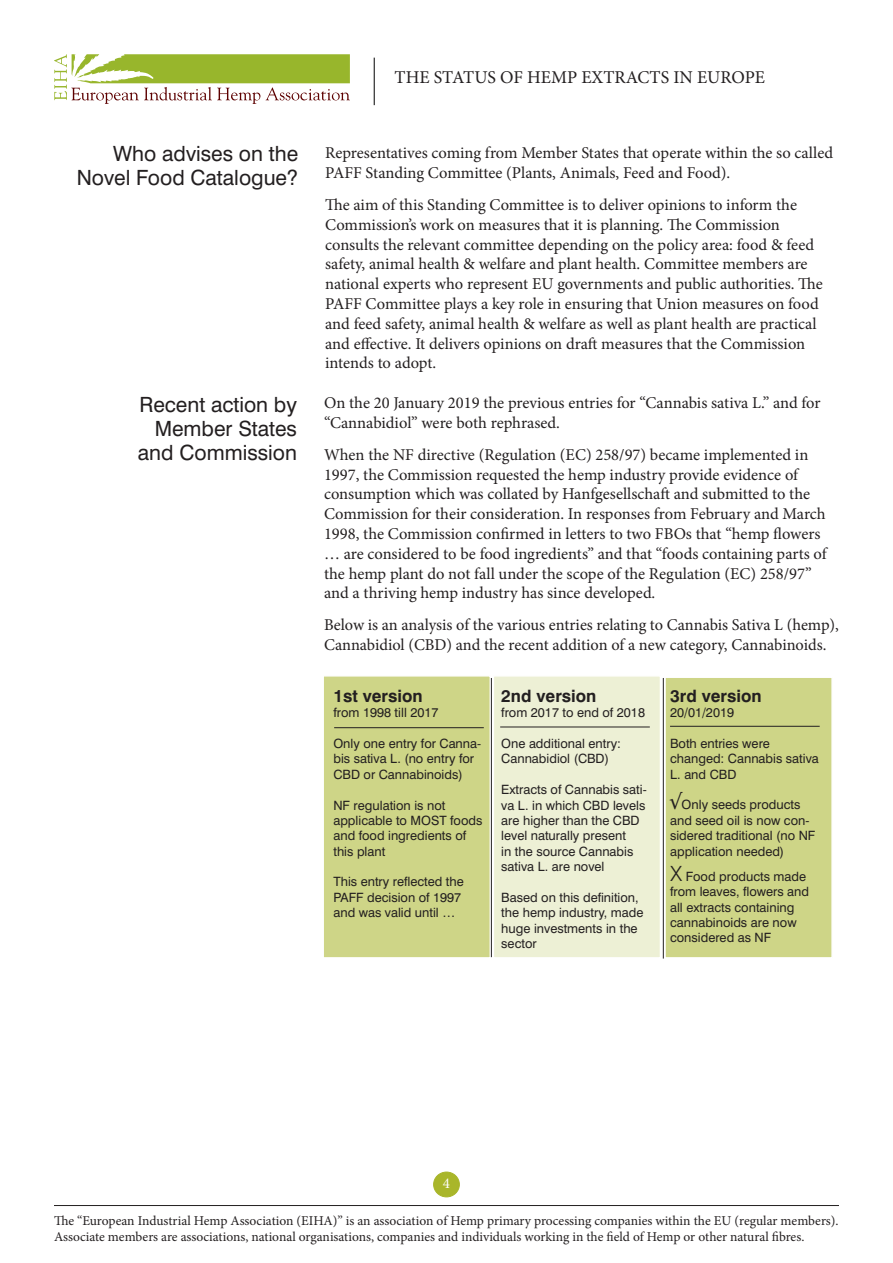
<style>
.page{position:relative;width:893px;height:1263px;background:#fff}
.page>*{position:absolute;margin:0;border:0;box-sizing:border-box;transform-origin:0 0}
.t1{font:21px "Swiss 721 PL";color:#231f20}
.t2{font:18px "Minion Pro";color:#231f20}
.t3{font:700 17.1px "Swiss 721 PL";color:#231f20}
.t4{font:16.5px/19.8px "Minion Pro";color:#231f20}
.t5{font:15px "Minion Pro";color:#fff}
.t6{font:13.5px/16.2px "Minion Pro";color:#231f20}
.t7{font:12.75px/15.5px "Swiss 721 PL";color:#231f20}
.s1{font-weight:300;font-size:21px}
</style>
<div class="page">
<hr style="left:54px;top:1205px;width:785px;height:1px;background:#231f20">
<div style="left:434px;top:1172px;width:25px;height:25px;background:#a9b62a;border-radius:50%"></div>
<div style="left:433px;top:1171px;width:27px;height:26px;border:1px solid #a8b529;border-radius:50%"></div>
<hr style="left:374px;top:58px;width:1px;height:47px;background:#000">
<svg style="left:54px;top:54px;width:296px;height:50px"></svg>
<div style="left:664px;top:676px;width:169px;height:282px;background:#ced587;border:1px solid #fff"></div>
<div style="left:493px;top:675px;width:168px;height:283px;background:#edf0d5;border:1px solid #fff"></div>
<div style="left:323px;top:675px;width:168px;height:283px;background:#ced587;border:1px solid #fff"></div>
<hr style="left:491px;top:678px;width:1px;height:279px;background:#231f20">
<hr style="left:663px;top:678px;width:1px;height:280px;background:#231f20">
<hr style="left:334px;top:727px;width:150px;height:1px;background:#231f20">
<hr style="left:500px;top:727px;width:150px;height:1px;background:#231f20">
<hr style="left:670px;top:726px;width:150px;height:1px;background:#231f20">
<p class="t1" style="left:113px;top:141px;width:186px">Who advises on the</p>
<p class="t1" style="left:77px;top:165px;width:223px">Novel Food Catalogue?</p>
<p class="t1" style="left:139px;top:392px;width:159px">Recent action by</p>
<p class="t1" style="left:155px;top:416px;width:144px">Member States</p>
<p class="t1" style="left:138px;top:440px;width:161px">and Commission</p>
<p class="t2" style="left:395px;top:66px;width:372px">THE STATUS OF HEMP EXTRACTS IN EUROPE</p>
<p class="t4" style="left:325px;top:143px;width:510px">Representatives coming from Member States that operate within the so called<br>PAFF Standing Committee (Plants, Animals, Feed and Food).</p>
<p class="t4" style="left:325px;top:195px;width:499px">The aim of this Standing Committee is to deliver opinions to inform the Commission’s work on measures that it is planning. The Commission consults the relevant committee depending on the policy area: food &amp; feed safety, animal health &amp; welfare and plant health. Committee members are national experts who represent EU governments and public authorities. The PAFF Committee plays a key role in ensuring that Union measures on food and feed safety, animal health &amp; welfare as well as plant health are practical and effective. It delivers opinions on draft measures that the Commission intends to adopt.</p>
<p class="t4" style="left:324px;top:393px;width:498px">On the 20 January 2019 the previous entries for “Cannabis sativa L.” and for “Cannabidiol” were both rephrased.</p>
<p class="t4" style="left:324px;top:445px;width:504px">When the NF directive (Regulation (EC) 258/97) became implemented in 1997, the Commission requested the hemp industry provide evidence of consumption which was collated by Hanfgesellschaft and submitted to the Commission for their consideration. In responses from February and March 1998, the Commission confirmed in letters to two FBOs that “hemp flowers … are considered to be food ingredients” and that “foods containing parts of the hemp plant do not fall under the scope of the Regulation (EC) 258/97” and a thriving hemp industry has since developed.</p>
<p class="t4" style="left:324px;top:615px;width:516px">Below is an analysis of the various entries relating to Cannabis Sativa L (hemp),<br>Cannabidiol (CBD) and the recent addition of a new category, Cannabinoids.</p>
<p class="t3" style="left:333px;top:685px;width:91px">1st version</p>
<p class="t7" style="left:333px;top:705px;width:107px">from 1998 till 2017</p>
<p class="t7" style="left:333px;top:736px;width:149px">Only one entry for Canna&shy;bis sativa L. (no entry for<br>CBD or Cannabinoids)</p>
<p class="t7" style="left:333px;top:797px;width:151px">NF regulation is not applicable to MOST foods and food ingredients of this plant</p>
<p class="t7" style="left:333px;top:874px;width:132px">This entry reflected the<br>PAFF decision of 1997 and was valid until …</p>
<p class="t3" style="left:501px;top:685px;width:97px">2nd version</p>
<p class="t7" style="left:501px;top:705px;width:145px">from 2017 to end of 2018</p>
<p class="t7" style="left:501px;top:736px;width:121px">One additional entry:<br>Cannabidiol (CBD)</p>
<p class="t7" style="left:501px;top:782px;width:147px">Extracts of Cannabis sati&shy;va L. in which CBD levels are higher than the CBD level naturally present<br>in the source Cannabis sativa L. are novel</p>
<p class="t7" style="left:501px;top:889px;width:144px">Based on this definition, the hemp industry, made huge investments in the sector</p>
<p class="t3" style="left:670px;top:685px;width:93px">3rd version</p>
<p class="t7" style="left:670px;top:705px;width:66px">20/01/2019</p>
<p class="t7" style="left:670px;top:736px;width:150px">Both entries were changed: Cannabis sativa<br>L. and CBD</p>
<p class="t7" style="left:670px;top:797px;width:147px">√Only seeds products and seed oil is now con&shy;sidered traditional (no NF application needed)</p>
<p class="t7" style="left:670px;top:868px;width:141px"><span class="s1">X</span> Food products made from leaves, flowers and all extracts containing cannabinoids are now considered as NF</p>
<p class="t5" style="left:443px;top:1173px;width:9px">4</p>
<p class="t6" style="left:54px;top:1212px;width:786px">The “European Industrial Hemp Association (EIHA)” is an association of Hemp primary processing companies within the EU (regular members).<br>Associate members are associations, national organisations, companies and individuals working in the field of Hemp or other natural fibres.</p>
</div>
